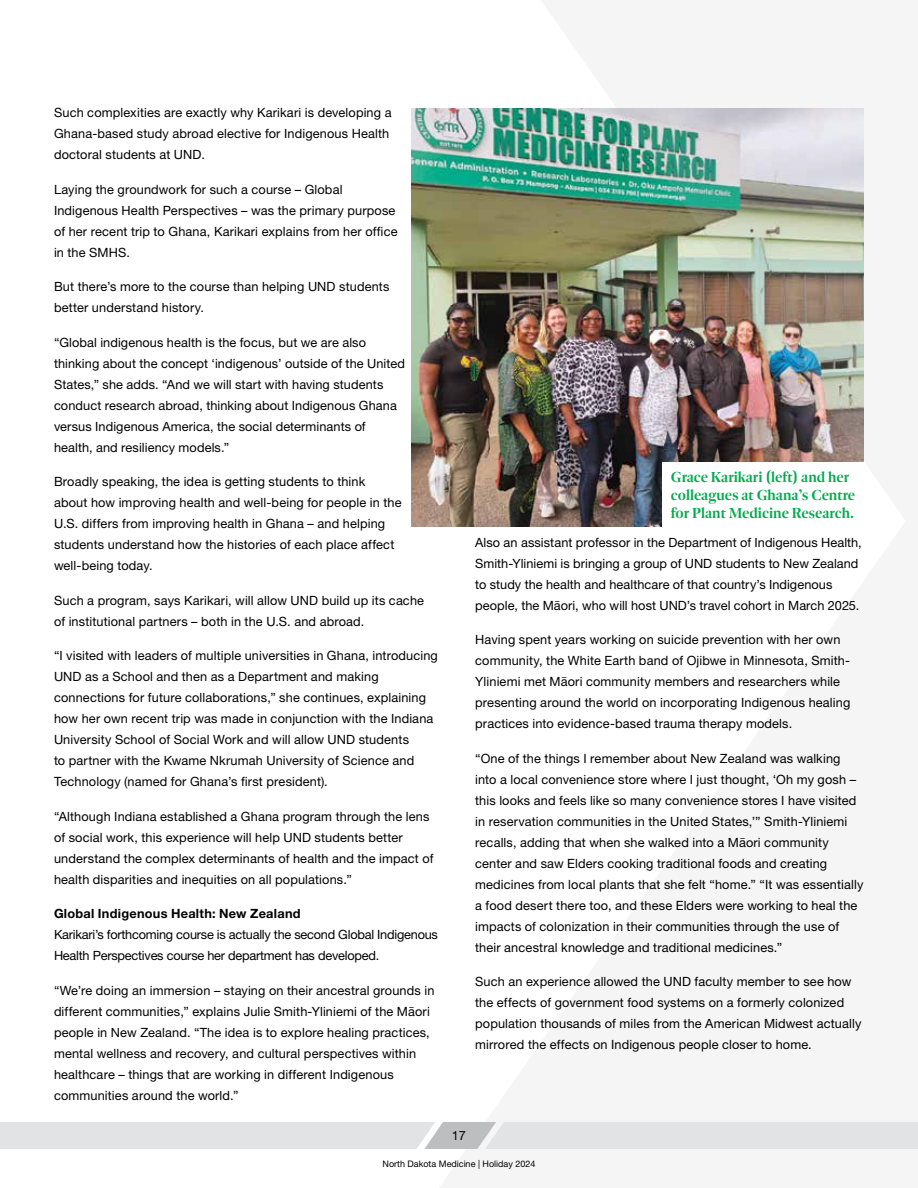
<style>
.page{position:relative;width:918px;height:1188px;background:#fff}
.page>*{position:absolute;margin:0;border:0;box-sizing:border-box;transform-origin:0 0}
.t1{font:500 15px/18px "Dejanire Headline";color:#00aa4f}
.t2{font:12.75px/21px "Helvetica Neue LT Pro";letter-spacing:.01em;color:#000}
.t3{font:12.75px/21px "Helvetica Neue LT Pro";letter-spacing:-.02em;color:#000}
.t4{font:700 12.75px "Helvetica Neue LT Pro";letter-spacing:.02em;color:#000}
.t5{font:9px "Helvetica Neue LT Pro";color:#000}
</style>
<div class="page">
<img style="left:420px;top:108px;width:498px;height:1014px">
<div style="left:663px;top:463px;width:202px;height:64px;background:#fff"></div>
<svg style="left:0;top:1122px;width:918px;height:27px;background:#e0e1e2"></svg>
<p class="t2" style="left:54px;top:102px;width:339px">Such complexities are exactly why Karikari is developing a<br>Ghana-based study abroad elective for Indigenous Health doctoral students at UND.</p>
<p class="t2" style="left:54px;top:178px;width:345px">Laying the groundwork for such a course – Global Indigenous Health Perspectives – was the primary purpose of her recent trip to Ghana, Karikari explains from her office in the SMHS.</p>
<p class="t2" style="left:54px;top:276px;width:337px">But there’s more to the course than helping UND students better understand history.</p>
<p class="t2" style="left:54px;top:331px;width:352px">“Global indigenous health is the focus, but we are also thinking about the concept ‘indigenous’ outside of the United States,” she adds. “And we will start with having students conduct research abroad, thinking about Indigenous Ghana versus Indigenous America, the social determinants of health, and resiliency models.”</p>
<p class="t2" style="left:54px;top:471px;width:349px">Broadly speaking, the idea is getting students to think about how improving health and well-being for people in the U.S. differs from improving health in Ghana – and helping students understand how the histories of each place affect well-being today.</p>
<p class="t2" style="left:54px;top:589px;width:372px">Such a program, says Karikari, will allow UND build up its cache of institutional partners – both in the U.S. and abroad.</p>
<p class="t2" style="left:54px;top:645px;width:385px">“I visited with leaders of multiple universities in Ghana, introducing UND as a School and then as a Department and making connections for future collaborations,” she continues, explaining how her own recent trip was made in conjunction with the Indiana University School of Social Work and will allow UND students<br>to partner with the Kwame Nkrumah University of Science and Technology (named for Ghana’s first president).</p>
<p class="t2" style="left:54px;top:805px;width:381px">“Although Indiana established a Ghana program through the lens of social work, this experience will help UND students better understand the complex determinants of health and the impact of health disparities and inequities on all populations.”</p>
<p class="t4" style="left:54px;top:906px;width:248px">Global Indigenous Health: New Zealand</p>
<p class="t3" style="left:54px;top:924px;width:386px">Karikari’s forthcoming course is actually the second Global Indigenous<br>Health Perspectives course her department has developed.</p>
<p class="t2" style="left:54px;top:979px;width:382px">“We’re doing an immersion – staying on their ancestral grounds in different communities,” explains Julie Smith-Yliniemi of the Māori people in New Zealand. “The idea is to explore healing practices, mental wellness and recovery, and cultural perspectives within healthcare – things that are working in different Indigenous communities around the world.”</p>
<p class="t1" style="left:671px;top:468px;width:186px">Grace Karikari (left) and her colleagues at Ghana’s Centre for Plant Medicine Research.</p>
<p class="t2" style="left:475px;top:532px;width:388px">Also an assistant professor in the Department of Indigenous Health, Smith-Yliniemi is bringing a group of UND students to New Zealand to study the health and healthcare of that country’s Indigenous people, the Māori, who will host UND’s travel cohort in March 2025.</p>
<p class="t2" style="left:475px;top:629px;width:377px">Having spent years working on suicide prevention with her own community, the White Earth band of Ojibwe in Minnesota, Smith-Yliniemi met Māori community members and researchers while presenting around the world on incorporating Indigenous healing practices into evidence-based trauma therapy models.</p>
<p class="t2" style="left:475px;top:748px;width:390px">“One of the things I remember about New Zealand was walking into a local convenience store where I just thought, ‘Oh my gosh – this looks and feels like so many convenience stores I have visited in reservation communities in the United States,’” Smith-Yliniemi recalls, adding that when she walked into a Māori community center and saw Elders cooking traditional foods and creating medicines from local plants that she felt “home.” “It was essentially a food desert there too, and these Elders were working to heal the impacts of colonization in their communities through the use of their ancestral knowledge and traditional medicines.”</p>
<p class="t2" style="left:475px;top:971px;width:388px">Such an experience allowed the UND faculty member to see how the effects of government food systems on a formerly colonized population thousands of miles from the American Midwest actually mirrored the effects on Indigenous people closer to home.</p>
<p class="t2" style="left:452px;top:1125px;width:16px">17</p>
<p class="t5" style="left:383px;top:1159px;width:154px">North Dakota Medicine | Holiday 2024</p>
</div>
